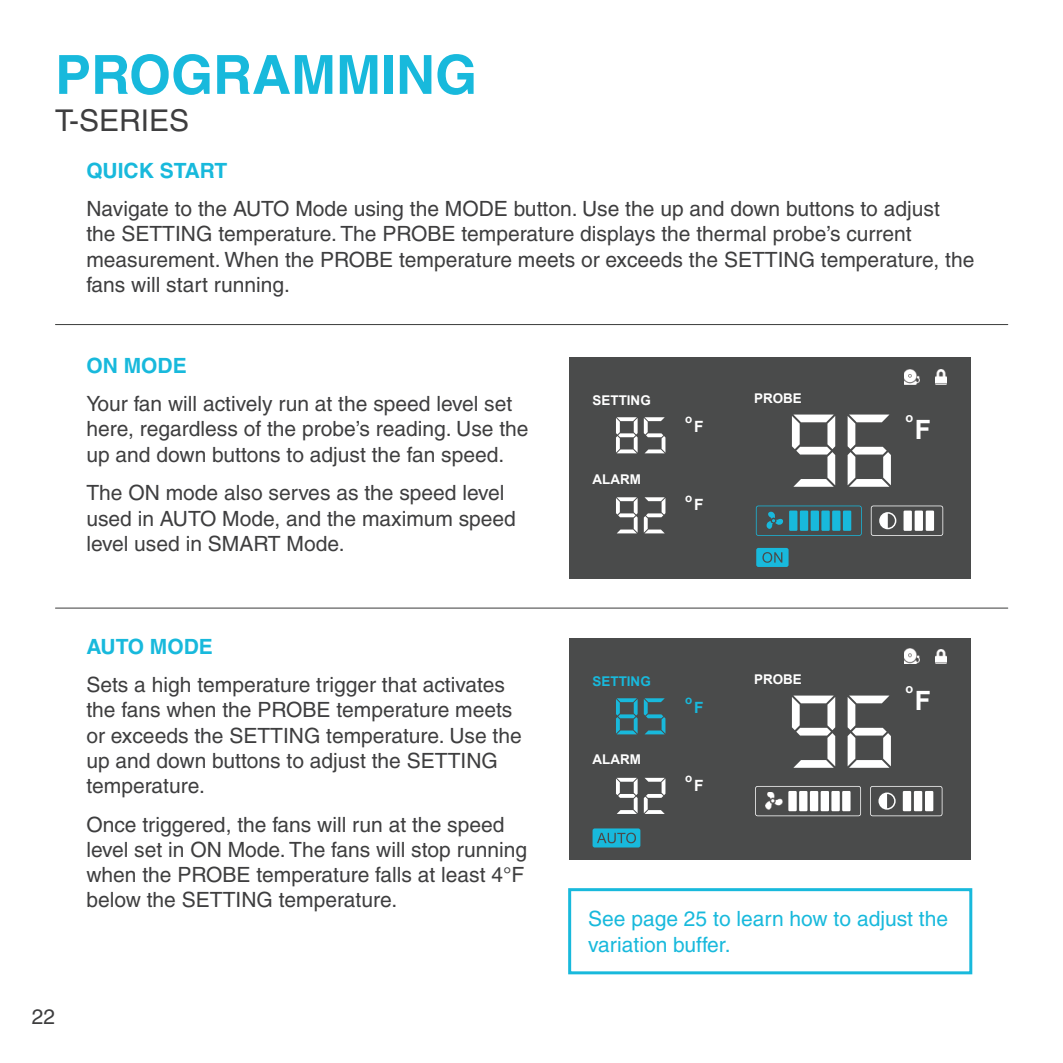
<style>
.page{position:relative;width:1063px;height:1063px;background:#fff}
.page>*{position:absolute;margin:0;border:0;box-sizing:border-box;transform-origin:0 0}
.Top_Header{font:700 54px "Helvetica";color:#18b9dc}
.t1{font:30px "Helvetica";color:#3e3e3f}
.t2{font:700 26.7px "Arial";color:#fff}
.body_text{font:21px/25.2px "Helvetica";color:#3e3e3f}
.body_text-2{font:21px/25.2px "Helvetica";color:#18b9dc}
.Header_2_blue_size_7{font:700 21px "Helvetica";color:#18b9dc}
.t3{font:700 15.6px "Arial";color:#fff}
.t4{font:700 15.6px "Arial";color:#18b9dc}
.t5{font:700 13.5px "Arial";color:#fff}
.t6{font:700 13.5px "Arial";color:#18b9dc}
.t7{font:700 12.9px "Arial";color:#fff}
.t8{font:700 11.7px "Arial";color:#fff}
.t9{font:700 11.7px "Arial";color:#18b9dc}
</style>
<div class="page">
<hr style="left:55px;top:324px;width:953px;height:1px;background:#3b3c3b">
<hr style="left:55px;top:607px;width:953px;height:1px;background:#3b3c3b">
<div style="left:570px;top:357px;width:401px;height:221px;background:#4a4b4b"></div>
<svg style="left:756px;top:505px;width:106px;height:31px"></svg>
<svg style="left:616px;top:417px;width:21px;height:36px"></svg>
<svg style="left:644px;top:417px;width:21px;height:36px"></svg>
<svg style="left:616px;top:497px;width:21px;height:36px"></svg>
<svg style="left:644px;top:497px;width:21px;height:36px"></svg>
<svg style="left:792px;top:414px;width:43px;height:73px"></svg>
<svg style="left:847px;top:414px;width:44px;height:73px"></svg>
<svg style="left:871px;top:505px;width:72px;height:31px"></svg>
<img style="left:904px;top:369px;width:15px;height:15px">
<img style="left:935px;top:370px;width:11px;height:14px">
<div style="left:756px;top:548px;width:32px;height:19px;background:#18b9dc;border-radius:2px"></div>
<svg style="left:762px;top:552px;width:20px;height:11px"></svg>
<div style="left:570px;top:638px;width:401px;height:221px;background:#4a4b4b"></div>
<svg style="left:616px;top:698px;width:21px;height:36px"></svg>
<svg style="left:644px;top:698px;width:21px;height:36px"></svg>
<svg style="left:616px;top:778px;width:21px;height:36px"></svg>
<svg style="left:644px;top:778px;width:21px;height:36px"></svg>
<svg style="left:792px;top:695px;width:43px;height:73px"></svg>
<svg style="left:847px;top:695px;width:44px;height:73px"></svg>
<svg style="left:870px;top:786px;width:72px;height:30px"></svg>
<img style="left:904px;top:649px;width:15px;height:15px">
<img style="left:935px;top:649px;width:11px;height:14px">
<svg style="left:755px;top:786px;width:106px;height:30px"></svg>
<img style="left:765px;top:792px;width:17px;height:18px">
<div style="left:788px;top:791px;width:9px;height:20px;background:#fff"></div>
<div style="left:799px;top:791px;width:8px;height:20px;background:#fff"></div>
<div style="left:810px;top:791px;width:8px;height:20px;background:#fff"></div>
<div style="left:820px;top:791px;width:9px;height:20px;background:#fff"></div>
<div style="left:831px;top:791px;width:9px;height:20px;background:#fff"></div>
<div style="left:842px;top:791px;width:8px;height:20px;background:#fff"></div>
<div style="left:592px;top:828px;width:48px;height:19px;background:#18b9dc;border-radius:2px"></div>
<svg style="left:597px;top:832px;width:39px;height:11px"></svg>
<div style="left:568px;top:888px;width:404px;height:86px;border:3px solid #18b9dc"></div>
<p class="Top_Header" style="left:55px;top:42px;width:423px">PROGRAMMING</p>
<p class="t1" style="left:55px;top:103px;width:136px">T-SERIES</p>
<p class="Header_2_blue_size_7" style="left:86px;top:157px;width:142px">QUICK START</p>
<p class="body_text" style="left:86px;top:196px;width:889px">Navigate to the AUTO Mode using the MODE button. Use the up and down buttons to adjust<br>the SETTING temperature. The PROBE temperature displays the thermal probe’s current measurement. When the PROBE temperature meets or exceeds the SETTING temperature, the fans will start running.</p>
<p class="Header_2_blue_size_7" style="left:86px;top:352px;width:102px">ON MODE</p>
<p class="body_text" style="left:86px;top:391px;width:444px">Your fan will actively run at the speed level set here, regardless of the probe’s reading. Use the up and down buttons to adjust the fan speed.</p>
<p class="body_text" style="left:86px;top:480px;width:431px">The ON mode also serves as the speed level used in AUTO Mode, and the maximum speed level used in SMART Mode.</p>
<p class="Header_2_blue_size_7" style="left:86px;top:633px;width:128px">AUTO MODE</p>
<p class="body_text" style="left:86px;top:672px;width:437px">Sets a high temperature trigger that activates the fans when the PROBE temperature meets or exceeds the SETTING temperature. Use the up and down buttons to adjust the SETTING temperature.</p>
<p class="body_text" style="left:86px;top:812px;width:442px">Once triggered, the fans will run at the speed level set in ON Mode. The fans will stop running when the PROBE temperature falls at least 4°F below the SETTING temperature.</p>
<p class="body_text" style="left:32px;top:1004px;width:25px">22</p>
<p class="t5" style="left:592px;top:391px;width:60px">SETTING</p>
<p class="t5" style="left:592px;top:470px;width:50px">ALARM</p>
<p class="t8" style="left:685px;top:411px;width:9px">o</p>
<p class="t3" style="left:694px;top:416px;width:11px">F</p>
<p class="t8" style="left:685px;top:490px;width:9px">o</p>
<p class="t3" style="left:694px;top:494px;width:11px">F</p>
<p class="t5" style="left:754px;top:390px;width:49px">PROBE</p>
<p class="t6" style="left:592px;top:672px;width:60px">SETTING</p>
<p class="t5" style="left:592px;top:750px;width:50px">ALARM</p>
<p class="t9" style="left:685px;top:692px;width:9px">o</p>
<p class="t4" style="left:694px;top:697px;width:11px">F</p>
<p class="t8" style="left:685px;top:770px;width:9px">o</p>
<p class="t3" style="left:694px;top:775px;width:11px">F</p>
<p class="t5" style="left:754px;top:671px;width:49px">PROBE</p>
<p class="t7" style="left:905px;top:409px;width:9px">o</p>
<p class="t2" style="left:915px;top:412px;width:18px">F</p>
<p class="t7" style="left:905px;top:680px;width:9px">o</p>
<p class="t2" style="left:915px;top:682px;width:18px">F</p>
<p class="body_text-2" style="left:588px;top:906px;width:361px">See page 25 to learn how to adjust the variation buffer.</p>
</div>
